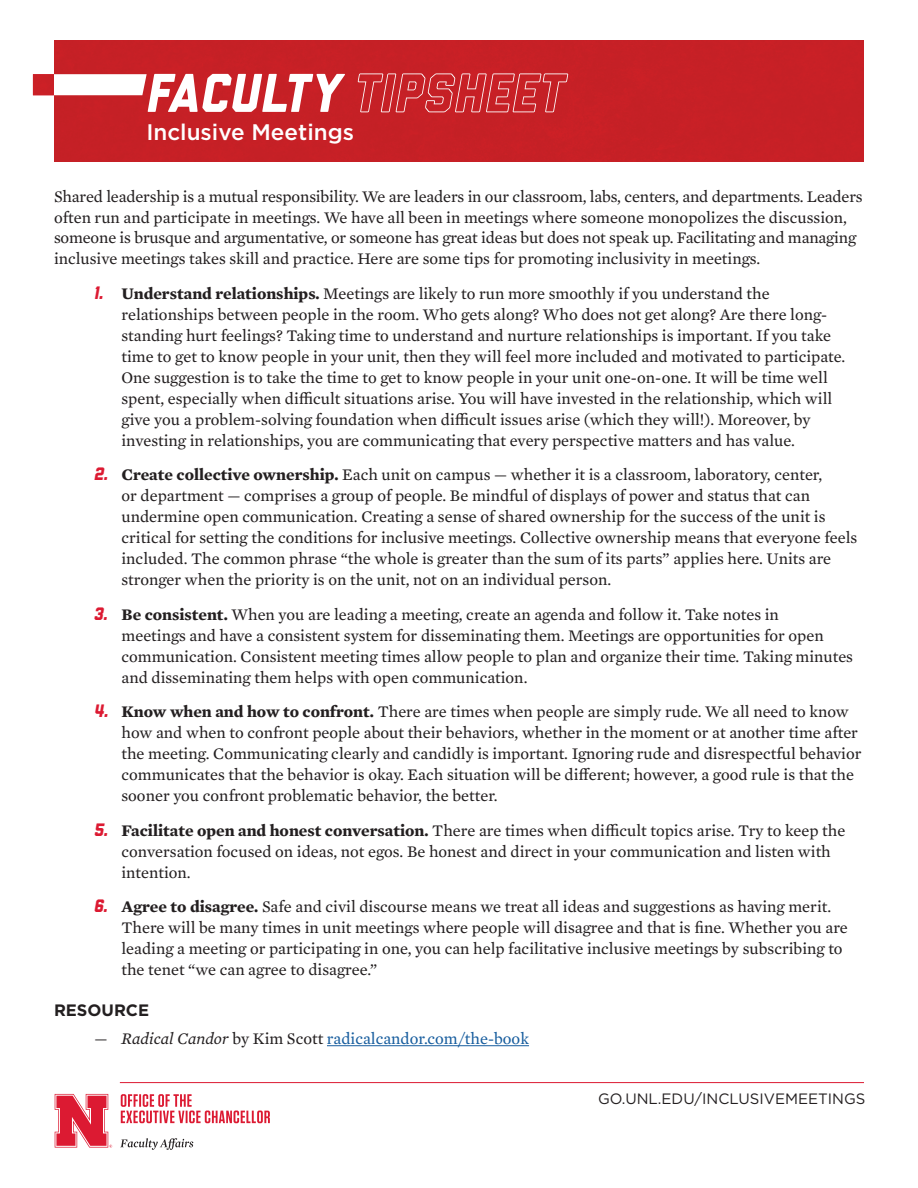
<style>
.page{position:relative;width:918px;height:1188px;background:#fff}
.page>*{position:absolute;margin:0;border:0;box-sizing:border-box;transform-origin:0 0}
.t1{font:italic 800 54.45px "Liberator Outline";letter-spacing:.02em;color:#fff}
.t2{font:500 22.5px "Gotham";color:#fff}
.t3{font:16.5px/21px "Mercury Text G2";color:#231f20}
.t4{font:16.5px "Mercury Text G2";color:#175d9e}
.t5{font:700 16.5px "Gotham";color:#231f20}
.t6{font:15px "Gotham";color:#231f20}
.s1{font-family:"Liberator"}
.s2{font-family:"Liberator";font-weight:800;font-style:italic;font-size:18px;color:#dc1a32}
.s3{font-weight:700}
.s4{color:#231f20}
.s5{font-style:italic;color:#231f20}
</style>
<div class="page">
<div style="left:54px;top:40px;width:810px;height:122px;background:#c62026"></div>
<svg style="left:121px;top:1094px;width:149px;height:29px"></svg>
<svg style="left:120px;top:1138px;width:73px;height:12px"></svg>
<svg style="left:55px;top:1094px;width:57px;height:54px"></svg>
<hr style="left:327px;top:1045px;width:202px;height:1px;background:#175d9e">
<svg style="left:54px;top:74px;width:93px;height:21px"></svg>
<img style="left:33px;top:74px;width:21px;height:21px">
<hr style="left:120px;top:1082px;width:744px;height:1px;background:#dc1a32">
<h1 class="t1" style="left:147px;top:63px;width:419px"><span class="s1">FACULTY</span> TipSheet</h1>
<h2 class="t2" style="left:146px;top:117px;width:209px">Inclusive Meetings</h2>
<p class="t3" style="left:54px;top:186px;width:810px">Shared leadership is a mutual responsibility. We are leaders in our classroom, labs, centers, and departments. Leaders often run and participate in meetings. We have all been in meetings where someone monopolizes the discussion, someone is brusque and argumentative, or someone has great ideas but does not speak up. Facilitating and managing inclusive meetings takes skill and practice. Here are some tips for promoting inclusivity in meetings.</p>
<p class="t3" style="left:122px;top:282px;width:725px;text-indent:-27px"><span class="s2">1.</span> <span class="s3">Understand relationships.</span> Meetings are likely to run more smoothly if you understand the relationships between people in the room. Who gets along? Who does not get along? Are there long&shy;standing hurt feelings? Taking time to understand and nurture relationships is important. If you take time to get to know people in your unit, then they will feel more included and motivated to participate.<br>One suggestion is to take the time to get to know people in your unit one-on-one. It will be time well spent, especially when difficult situations arise. You will have invested in the relationship, which will give you a problem-solving foundation when difficult issues arise (which they will!). Moreover, by investing in relationships, you are communicating that every perspective matters and has value.</p>
<p class="t3" style="left:121px;top:463px;width:737px;text-indent:-27px"><span class="s2">2.</span> <span class="s3">Create collective ownership.</span> Each unit on campus — whether it is a classroom, laboratory, center,<br>or department — comprises a group of people. Be mindful of displays of power and status that can undermine open communication. Creating a sense of shared ownership for the success of the unit is critical for setting the conditions for inclusive meetings. Collective ownership means that everyone feels included. The common phrase “the whole is greater than the sum of its parts” applies here. Units are stronger when the priority is on the unit, not on an individual person.</p>
<p class="t3" style="left:122px;top:603px;width:733px;text-indent:-27px"><span class="s2">3.</span> <span class="s3">Be consistent.</span> When you are leading a meeting, create an agenda and follow it. Take notes in<br>meetings and have a consistent system for disseminating them. Meetings are opportunities for open communication. Consistent meeting times allow people to plan and organize their time. Taking minutes and disseminating them helps with open communication.</p>
<p class="t3" style="left:122px;top:700px;width:741px;text-indent:-27px"><span class="s2">4.</span> <span class="s3">Know when and how to confront.</span> There are times when people are simply rude. We all need to know how and when to confront people about their behaviors, whether in the moment or at another time after the meeting. Communicating clearly and candidly is important. Ignoring rude and disrespectful behavior communicates that the behavior is okay. Each situation will be different; however, a good rule is that the sooner you confront problematic behavior, the better.</p>
<p class="t3" style="left:121px;top:819px;width:725px;text-indent:-27px"><span class="s2">5.</span> <span class="s3">Facilitate open and honest conversation.</span> There are times when difficult topics arise. Try to keep the conversation focused on ideas, not egos. Be honest and direct in your communication and listen with intention.</p>
<p class="t3" style="left:122px;top:895px;width:728px;text-indent:-27px"><span class="s2">6.</span> <span class="s3">Agree to disagree.</span> Safe and civil discourse means we treat all ideas and suggestions as having merit.<br>There will be many times in unit meetings where people will disagree and that is fine. Whether you are leading a meeting or participating in one, you can help facilitative inclusive meetings by subscribing to the tenet “we can agree to disagree.”</p>
<p class="t5" style="left:54px;top:1000px;width:97px">RESOURCE</p>
<p class="t4" style="left:95px;top:1027px;width:436px"><span class="s4">—</span> <span class="s5">Radical Candor</span> <span class="s4">by Kim Scott</span> radicalcandor.com/the-book</p>
<p class="t6" style="left:598px;top:1089px;width:269px">GO.UNL.EDU/INCLUSIVEMEETINGS</p>
</div>
